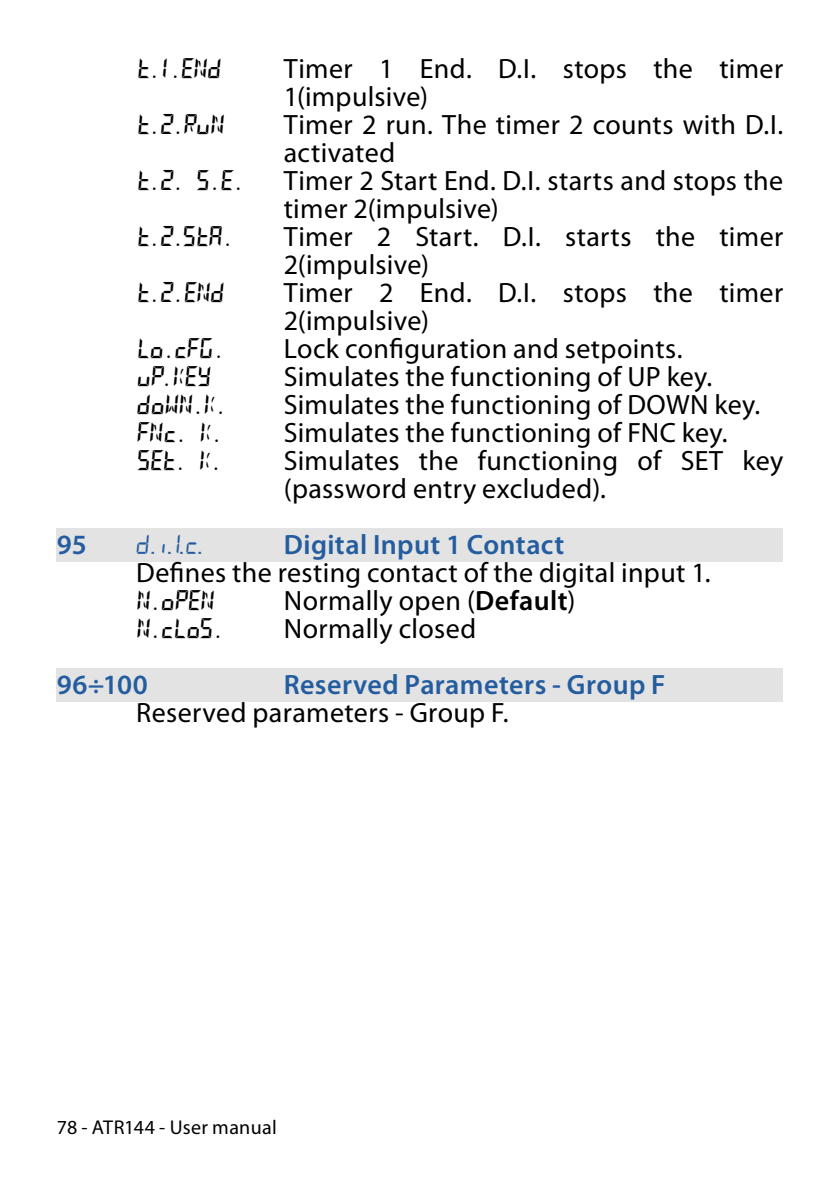
<style>
.page{position:relative;width:840px;height:1191px;background:#fff}
.page>*{position:absolute;margin:0;border:0;box-sizing:border-box;transform-origin:0 0}
.TESTO_Parametri-v2{font:28px/28px "Myriad Pro";letter-spacing:.01em;color:#000}
.TESTO_Parametri-v2-2{font:28px "Pixsys 11 Segs";letter-spacing:-.08em;color:#000}
.TESTO-Spiega{font:28px "Myriad Pro";letter-spacing:.015em;color:#000}
.TESTO_FilettoSopra_PARAMETRI-v2{font:600 28px "Myriad Pro";letter-spacing:.015em;color:#245d9f}
.TESTO_FilettoSopra_PARAMETRI-v2-2{font:28px "Pix 7 Segs";color:#245d9f;scale:.95 1}
.t1{font:20px "Myriad Pro";letter-spacing:.015em;color:#000}
.s1{font-weight:600}
</style>
<div class="page">
<div style="left:57px;top:527px;width:725px;height:34px;background:#e3e3e3"></div>
<div style="left:57px;top:667px;width:725px;height:34px;background:#e3e3e3"></div>
<p class="TESTO_Parametri-v2-2" style="left:136px;top:52px;width:87px">T.1.END</p>
<p class="TESTO_Parametri-v2" style="left:283px;top:55px;width:500px">Timer 1 End. D.I. stops the timer<br>1(impulsive)</p>
<p class="TESTO_Parametri-v2-2" style="left:136px;top:108px;width:90px">T.2.RUN</p>
<p class="TESTO_Parametri-v2" style="left:283px;top:111px;width:500px">Timer 2 run. The timer 2 counts with D.I. activated</p>
<p class="TESTO_Parametri-v2-2" style="left:136px;top:164px;width:111px">T.2. S.E.</p>
<p class="TESTO_Parametri-v2" style="left:283px;top:167px;width:500px">Timer 2 Start End. D.I. starts and stops the timer 2(impulsive)</p>
<p class="TESTO_Parametri-v2-2" style="left:136px;top:220px;width:100px">T.2.STA.</p>
<p class="TESTO_Parametri-v2" style="left:283px;top:223px;width:500px">Timer 2 Start. D.I. starts the timer<br>2(impulsive)</p>
<p class="TESTO_Parametri-v2-2" style="left:136px;top:276px;width:90px">T.2.END</p>
<p class="TESTO_Parametri-v2" style="left:283px;top:279px;width:500px">Timer 2 End. D.I. stops the timer<br>2(impulsive)</p>
<p class="TESTO_Parametri-v2-2" style="left:136px;top:332px;width:92px">LO.CFG.</p>
<p class="TESTO_Parametri-v2" style="left:283px;top:335px;width:400px">Lock configuration and setpoints.</p>
<p class="TESTO_Parametri-v2-2" style="left:136px;top:360px;width:77px">UP.KEY</p>
<p class="TESTO_Parametri-v2" style="left:283px;top:363px;width:430px">Simulates the functioning of UP key.</p>
<p class="TESTO_Parametri-v2-2" style="left:136px;top:388px;width:93px">DOWN.K.</p>
<p class="TESTO_Parametri-v2" style="left:283px;top:391px;width:477px">Simulates the functioning of DOWN key.</p>
<p class="TESTO_Parametri-v2-2" style="left:136px;top:416px;width:90px">FNC. K.</p>
<p class="TESTO_Parametri-v2" style="left:283px;top:419px;width:445px">Simulates the functioning of FNC key.</p>
<p class="TESTO_Parametri-v2-2" style="left:136px;top:444px;width:89px">SET. K.</p>
<p class="TESTO_Parametri-v2" style="left:283px;top:447px;width:500px">Simulates the functioning of SET key (password entry excluded).</p>
<p class="TESTO_FilettoSopra_PARAMETRI-v2" style="left:57px;top:529px;width:32px">95</p>
<p class="TESTO_FilettoSopra_PARAMETRI-v2-2" style="left:136px;top:528px;width:72px">d.i.1.c.</p>
<p class="TESTO_FilettoSopra_PARAMETRI-v2" style="left:283px;top:529px;width:282px">Digital Input 1 Contact</p>
<p class="TESTO-Spiega" style="left:136px;top:557px;width:575px">Defines the resting contact of the digital input 1.</p>
<p class="TESTO_Parametri-v2-2" style="left:136px;top:584px;width:81px">N.OPEN</p>
<p class="TESTO_Parametri-v2" style="left:283px;top:587px;width:293px">Normally open (<span class="s1">Default</span>)</p>
<p class="TESTO_Parametri-v2-2" style="left:136px;top:612px;width:91px">N.CLOS.</p>
<p class="TESTO_Parametri-v2" style="left:283px;top:615px;width:194px">Normally closed</p>
<p class="TESTO_FilettoSopra_PARAMETRI-v2" style="left:57px;top:669px;width:93px">96÷100</p>
<p class="TESTO_FilettoSopra_PARAMETRI-v2" style="left:283px;top:669px;width:383px">Reserved Parameters - Group F</p>
<p class="TESTO-Spiega" style="left:136px;top:697px;width:373px">Reserved parameters - Group F.</p>
<p class="t1" style="left:57px;top:1116px;width:221px">78 - ATR144 - User manual</p>
</div>
